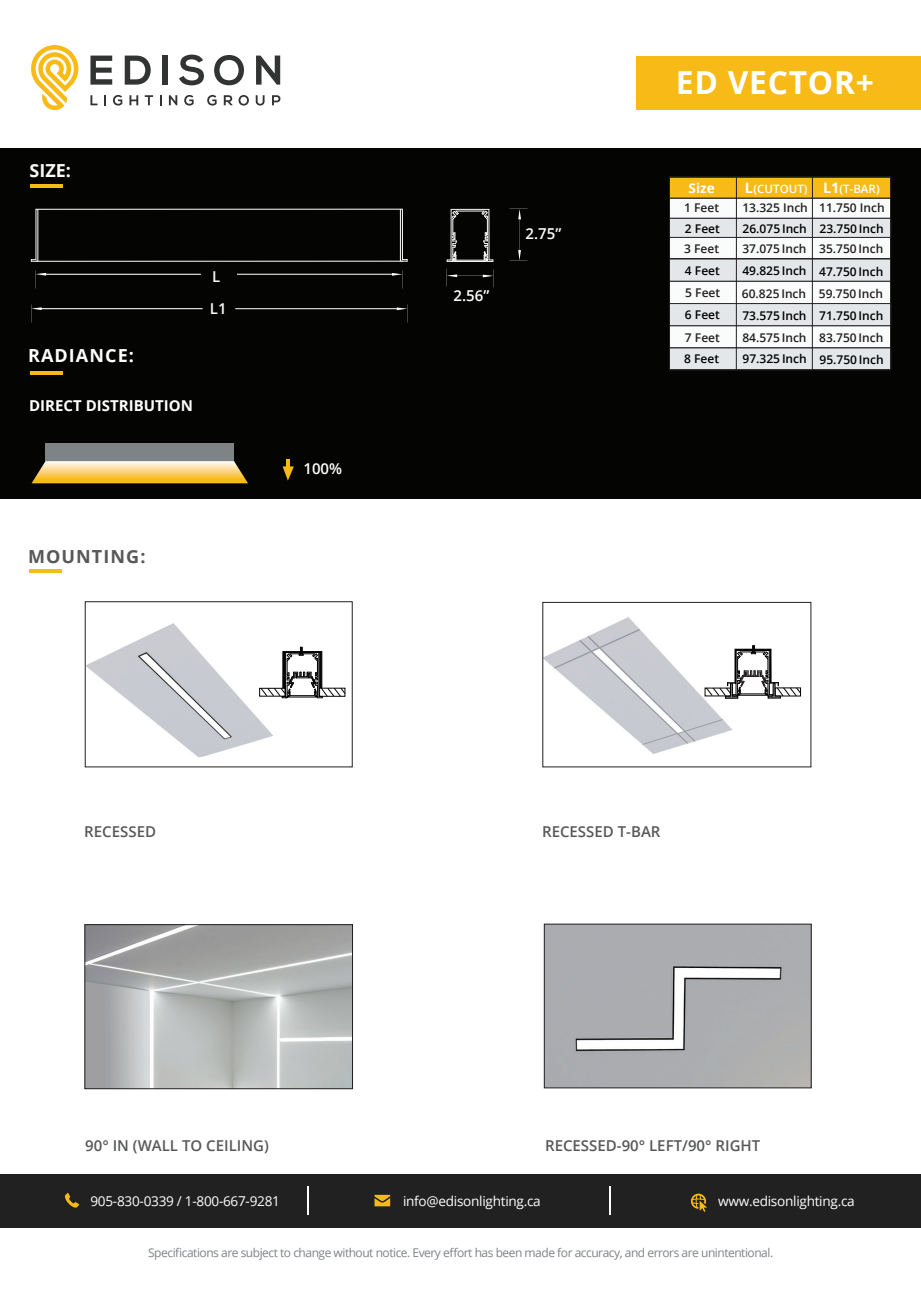
<style>
.page{position:relative;width:921px;height:1290px;background:#fff}
.page>*{position:absolute;margin:0;border:0;box-sizing:border-box;transform-origin:0 0}
.t1{font:700 31.8px "Open Sans";letter-spacing:.025em;color:#fff}
.t2{font:700 18px "Open Sans";letter-spacing:.06em;color:#57585a}
.t3{font:700 18px "Open Sans";letter-spacing:.06em;color:#fff}
.t4{font:700 18px "Open Sans";color:#faf9fa}
.t5{font:600 15px "Open Sans";color:#57585a}
.t6{font:700 15px "Open Sans";color:#fff}
.t7{font:600 15px "Open Sans";color:#fff}
.t8{font:600 15px "Open Sans";color:#fafbfb}
.t9{font:13.65px "Open Sans";letter-spacing:-.02em;color:#fff}
.t10{font:700 13.5px "Open Sans";color:#fff}
.t11{font:12px "Open Sans";letter-spacing:-.04em;color:#7e8386}
.t12{font:600 12px "Open Sans";color:#231f20}
.t13{font:600 12px "Open Sans";color:#000}
.t14{font:600 11.55px "Open Sans";color:#fff}
.s1{font-weight:700;font-size:14.4px}
</style>
<div class="page">
<div style="left:0;top:148px;width:920px;height:350px;background:#040503"></div>
<hr style="left:30px;top:569px;width:32px;height:4px;background:#f8ba16">
<hr style="left:36px;top:261px;width:366px;height:1px;background:#fff">
<hr style="left:36px;top:209px;width:366px;height:1px;background:#fff">
<hr style="left:37px;top:209px;width:1px;height:52px;background:#fff">
<hr style="left:400px;top:209px;width:1px;height:52px;background:#fff">
<hr style="left:43px;top:274px;width:158px;height:1px;background:#fff">
<svg style="left:392px;top:273px;width:10px;height:3px"></svg>
<svg style="left:36px;top:273px;width:10px;height:3px"></svg>
<svg style="left:518px;top:209px;width:3px;height:10px"></svg>
<svg style="left:518px;top:250px;width:3px;height:10px"></svg>
<svg style="left:482px;top:275px;width:11px;height:2px"></svg>
<svg style="left:446px;top:274px;width:11px;height:3px"></svg>
<hr style="left:41px;top:308px;width:161px;height:1px;background:#fff">
<svg style="left:396px;top:307px;width:11px;height:3px"></svg>
<svg style="left:31px;top:307px;width:11px;height:3px"></svg>
<hr style="left:402px;top:209px;width:1px;height:51px;background:#fff">
<hr style="left:36px;top:209px;width:1px;height:51px;background:#fff">
<div style="left:636px;top:57px;width:283px;height:53px;background:#f8ba16"></div>
<svg style="left:90px;top:56px;width:22px;height:29px"></svg>
<svg style="left:125px;top:56px;width:26px;height:29px"></svg>
<div style="left:162px;top:56px;width:6px;height:29px;background:#323333"></div>
<svg style="left:179px;top:55px;width:25px;height:30px"></svg>
<svg style="left:214px;top:55px;width:30px;height:30px"></svg>
<svg style="left:256px;top:56px;width:24px;height:29px"></svg>
<svg style="left:90px;top:95px;width:7px;height:10px"></svg>
<svg style="left:104px;top:95px;width:2px;height:10px"></svg>
<svg style="left:113px;top:95px;width:9px;height:11px"></svg>
<svg style="left:129px;top:95px;width:9px;height:10px"></svg>
<svg style="left:145px;top:95px;width:8px;height:10px"></svg>
<svg style="left:169px;top:95px;width:8px;height:10px"></svg>
<svg style="left:184px;top:95px;width:9px;height:11px"></svg>
<svg style="left:207px;top:95px;width:9px;height:11px"></svg>
<svg style="left:224px;top:95px;width:25px;height:11px"></svg>
<svg style="left:255px;top:95px;width:9px;height:11px"></svg>
<svg style="left:272px;top:95px;width:9px;height:10px"></svg>
<svg style="left:31px;top:45px;width:48px;height:65px"></svg>
<div style="left:669px;top:237px;width:221px;height:22px;background:#fafbfb"></div>
<div style="left:669px;top:237px;width:221px;height:22px;border:1px solid #000"></div>
<div style="left:669px;top:326px;width:221px;height:22px;background:#fafbfb"></div>
<div style="left:669px;top:281px;width:221px;height:22px;background:#fafbfb"></div>
<div style="left:669px;top:198px;width:221px;height:20px;background:#fafbfb"></div>
<div style="left:669px;top:177px;width:221px;height:21px;background:#f8ba16"></div>
<div style="left:669px;top:303px;width:221px;height:23px;background:#e4e7e9"></div>
<div style="left:669px;top:303px;width:221px;height:23px;border:1px solid #231f20"></div>
<div style="left:669px;top:218px;width:221px;height:19px;background:#e4e7e9"></div>
<div style="left:669px;top:218px;width:221px;height:20px;border:1px solid #231f20"></div>
<div style="left:669px;top:259px;width:221px;height:22px;background:#e4e7e9"></div>
<div style="left:669px;top:348px;width:221px;height:22px;background:#e4e7e9"></div>
<hr style="left:735px;top:177px;width:1px;height:193px;background:#231f20">
<div style="left:668px;top:177px;width:222px;height:193px;border:1px solid #231f20"></div>
<hr style="left:811px;top:177px;width:1px;height:192px;background:#231f20">
<svg style="left:32px;top:461px;width:216px;height:22px"></svg>
<div style="left:46px;top:443px;width:188px;height:18px;background:#7e8386"></div>
<hr style="left:31px;top:371px;width:32px;height:4px;background:#f8ba16">
<hr style="left:30px;top:184px;width:32px;height:4px;background:#f8ba16">
<div style="left:0;top:1173px;width:920px;height:54px;background:#212121"></div>
<svg style="left:307px;top:1186px;width:1px;height:28px"></svg>
<svg style="left:609px;top:1186px;width:1px;height:28px"></svg>
<svg style="left:690px;top:1193px;width:17px;height:18px"></svg>
<svg style="left:374px;top:1194px;width:16px;height:12px"></svg>
<svg style="left:65px;top:1193px;width:14px;height:14px"></svg>
<svg style="left:282px;top:459px;width:12px;height:21px"></svg>
<svg style="left:401px;top:259px;width:6px;height:3px"></svg>
<svg style="left:31px;top:259px;width:6px;height:3px"></svg>
<img style="left:87px;top:623px;width:186px;height:133px">
<img style="left:544px;top:617px;width:188px;height:136px">
<div style="left:259px;top:688px;width:26px;height:8px;border:1px solid #040503"></div>
<img style="left:84px;top:924px;width:266px;height:164px">
<img style="left:546px;top:926px;width:263px;height:160px">
<div style="left:85px;top:924px;width:267px;height:165px;border:1px solid #231f20"></div>
<div style="left:85px;top:601px;width:267px;height:166px;border:1px solid #231f20"></div>
<div style="left:542px;top:602px;width:268px;height:165px;border:1px solid #231f20"></div>
<hr style="left:488px;top:209px;width:1px;height:51px;background:#faf9fa">
<hr style="left:451px;top:209px;width:37px;height:1px;background:#faf9fa">
<hr style="left:450px;top:209px;width:1px;height:51px;background:#fbfcfd">
<div style="left:544px;top:924px;width:267px;height:164px;border:1px solid #231f20"></div>
<hr style="left:237px;top:274px;width:158px;height:1px;background:#fff">
<hr style="left:235px;top:308px;width:162px;height:1px;background:#fff">
<svg style="left:260px;top:647px;width:85px;height:51px"></svg>
<svg style="left:446px;top:210px;width:47px;height:52px"></svg>
<svg style="left:705px;top:645px;width:95px;height:53px"></svg>
<h2 class="t4" style="left:30px;top:158px;width:43px">SIZE:</h2>
<h2 class="t3" style="left:28px;top:343px;width:107px">RADIANCE:</h2>
<p class="t6" style="left:29px;top:395px;width:165px">DIRECT DISTRIBUTION</p>
<p class="t8" style="left:212px;top:266px;width:10px">L</p>
<p class="t8" style="left:210px;top:298px;width:18px">L1</p>
<h2 class="t2" style="left:28px;top:543px;width:119px">MOUNTING:</h2>
<p class="t7" style="left:303px;top:459px;width:40px">100%</p>
<p class="t7" style="left:453px;top:285px;width:37px">2.56”</p>
<p class="t7" style="left:525px;top:223px;width:37px">2.75”</p>
<h1 class="t1" style="left:675px;top:60px;width:199px">ED VECTOR+</h1>
<p class="t10" style="left:688px;top:179px;width:28px">Size</p>
<p class="t14" style="left:744px;top:181px;width:136px"><span class="s1">L</span>(CUTOUT) <span class="s1">L1</span>(T-BAR)</p>
<p class="t12" style="left:684px;top:199px;width:36px">1 Feet</p>
<p class="t12" style="left:684px;top:240px;width:36px">3 Feet</p>
<p class="t13" style="left:684px;top:262px;width:36px">4 Feet</p>
<p class="t12" style="left:685px;top:284px;width:36px">5 Feet</p>
<p class="t13" style="left:684px;top:220px;width:36px">2 Feet</p>
<p class="t13" style="left:684px;top:306px;width:36px">6 Feet</p>
<p class="t13" style="left:684px;top:351px;width:36px">8 Feet</p>
<p class="t12" style="left:684px;top:329px;width:36px">7 Feet</p>
<p class="t12" style="left:742px;top:199px;width:67px">13.325 Inch</p>
<p class="t13" style="left:742px;top:220px;width:66px">26.075 Inch</p>
<p class="t12" style="left:742px;top:240px;width:66px">37.075 Inch</p>
<p class="t13" style="left:742px;top:263px;width:66px">49.825 Inch</p>
<p class="t12" style="left:741px;top:285px;width:66px">60.825 Inch</p>
<p class="t13" style="left:742px;top:307px;width:66px">73.575 Inch</p>
<p class="t13" style="left:742px;top:351px;width:66px">97.325 Inch</p>
<p class="t12" style="left:742px;top:329px;width:66px">84.575 Inch</p>
<p class="t12" style="left:818px;top:199px;width:67px">11.750 Inch</p>
<p class="t13" style="left:819px;top:221px;width:66px">23.750 Inch</p>
<p class="t12" style="left:818px;top:240px;width:66px">35.750 Inch</p>
<p class="t13" style="left:818px;top:263px;width:66px">47.750 Inch</p>
<p class="t12" style="left:818px;top:285px;width:66px">59.750 Inch</p>
<p class="t13" style="left:818px;top:307px;width:66px">71.750 Inch</p>
<p class="t13" style="left:819px;top:351px;width:66px">95.750 Inch</p>
<p class="t12" style="left:818px;top:329px;width:66px">83.750 Inch</p>
<p class="t5" style="left:84px;top:821px;width:73px">RECESSED</p>
<p class="t5" style="left:542px;top:821px;width:120px">RECESSED T-BAR</p>
<p class="t5" style="left:85px;top:1135px;width:185px">90° IN (WALL TO CEILING)</p>
<p class="t5" style="left:545px;top:1135px;width:217px">RECESSED-90° LEFT/90° RIGHT</p>
<p class="t9" style="left:90px;top:1191px;width:191px">905-830-0339 / 1-800-667-9281</p>
<p class="t9" style="left:403px;top:1191px;width:139px">info@edisonlighting.ca</p>
<p class="t9" style="left:717px;top:1191px;width:138px">www.edisonlighting.ca</p>
<p class="t11" style="left:148px;top:1244px;width:626px">Specifications are subject to change without notice. Every effort has been made for accuracy, and errors are unintentional.</p>
</div>
